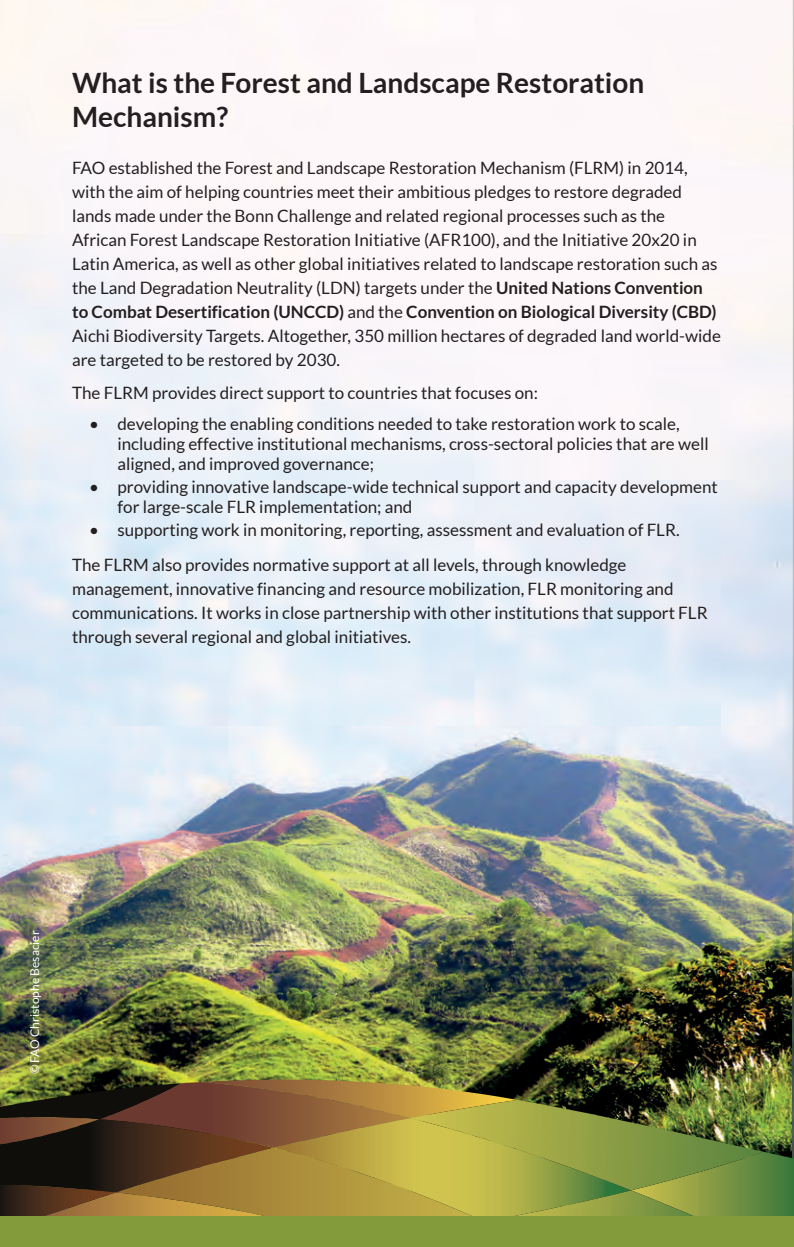
<style>
.page{position:relative;width:794px;height:1247px;background:#fff}
.page>*{position:absolute;margin:0;border:0;box-sizing:border-box;transform-origin:0 0}
.t1{font:700 28px/33.6px "Lato";color:#231f20}
.t2{font:17px/24px "Lato";color:#231f20}
.t3{font:12px "Lato";color:#fff}
.s1{font-weight:700}
</style>
<div class="page">
<img style="left:0;top:0;width:794px;height:1247px">
<h1 class="t1" style="left:72px;top:66px;width:573px">What is the Forest and Landscape Restoration<br>Mechanism?</h1>
<p class="t2" style="left:72px;top:155px;width:650px">FAO established the Forest and Landscape Restoration Mechanism (FLRM) in 2014, with the aim of helping countries meet their ambitious pledges to restore degraded lands made under the Bonn Challenge and related regional processes such as the African Forest Landscape Restoration Initiative (AFR100), and the Initiative 20x20 in Latin America, as well as other global initiatives related to landscape restoration such as the Land Degradation Neutrality (LDN) targets under the <span class="s1">United Nations Convention to Combat Desertification (UNCCD)</span> and the <span class="s1">Convention on Biological Diversity (CBD)<br></span>Aichi Biodiversity Targets. Altogether, 350 million hectares of degraded land world-wide are targeted to be restored by 2030.</p>
<p class="t2" style="left:72px;top:380px;width:467px">The FLRM provides direct support to countries that focuses on:</p>
<p class="t2" style="left:117px;top:413px;width:592px;line-height:20px;text-indent:-28px">• developing the enabling conditions needed to take restoration work to scale, including effective institutional mechanisms, cross-sectoral policies that are well aligned, and improved governance;</p>
<p class="t2" style="left:117px;top:476px;width:601px;line-height:20px;text-indent:-28px">• providing innovative landscape-wide technical support and capacity development for large-scale FLR implementation; and</p>
<p class="t2" style="left:72px;top:511px;width:608px;line-height:35.4px;text-indent:17px">• supporting work in monitoring, reporting, assessment and evaluation of FLR.<br>The FLRM also provides normative support at all levels, through knowledge</p>
<p class="t2" style="left:72px;top:576px;width:636px">management, innovative financing and resource mobilization, FLR monitoring and communications. It works in close partnership with other institutions that support FLR through several regional and global initiatives.</p>
<p class="t3" style="left:28px;top:1074px;width:145px;rotate:-90deg">© FAO Christophe Besacier</p>
</div>
